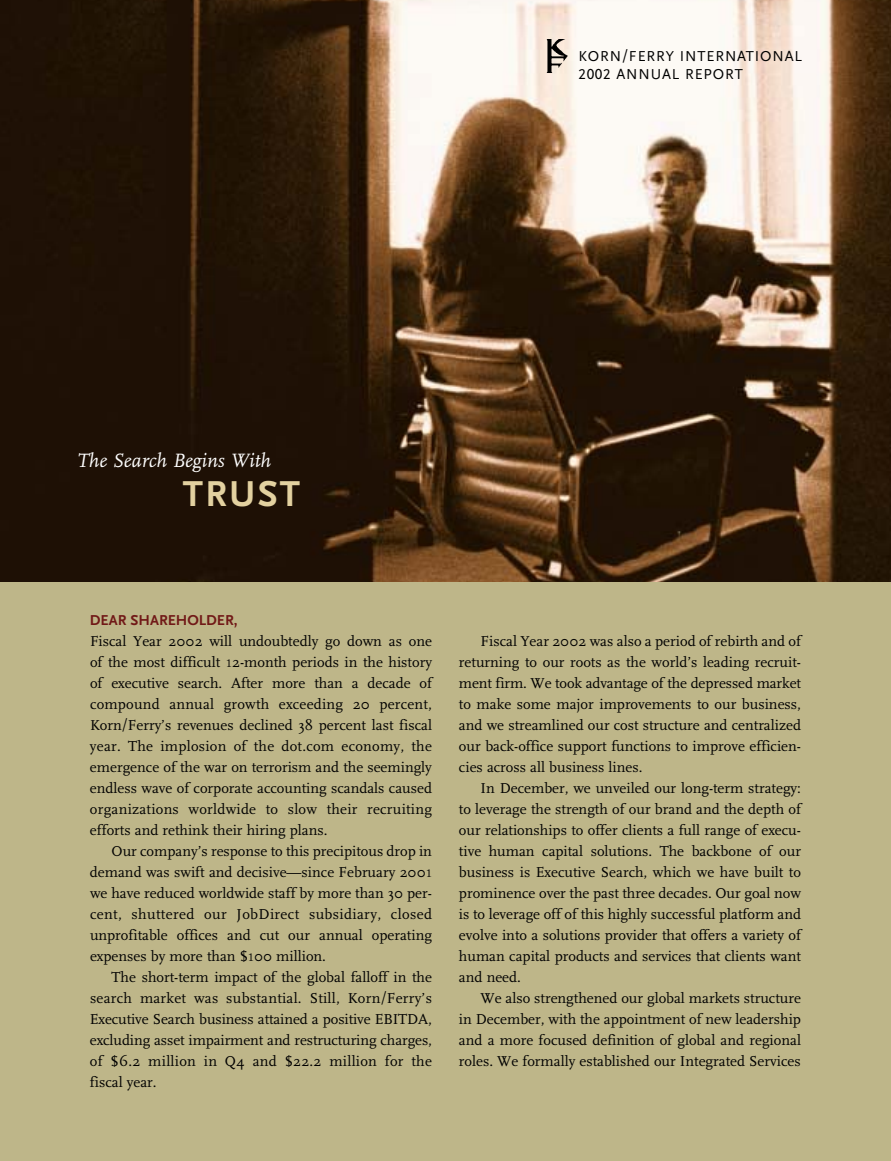
<style>
.page{position:relative;width:891px;height:1161px;background:#fff}
.page>*{position:absolute;margin:0;border:0;box-sizing:border-box;transform-origin:0 0}
.t1{font:700 37.65px "Scala Sans";letter-spacing:.055em;color:#e3d1a0}
.t2{font:italic 20.1px "FF Scala";color:#fff}
.t3{font:15px/21px "FF Scala";color:#000;text-align:justify}
.t4{font:15px/18px "Scala Sans";letter-spacing:.055em;color:#000}
.t5{font:700 15px "Scala Sans";color:#711917}
.s1{font-family:"Scala Sans Caps"}
.s2{font-family:"Century Schoolbook";font-size:11.25px}
</style>
<div class="page">
<div style="left:0;top:582px;width:891px;height:579px;background:#beb689"></div>
<img style="left:0;top:0;width:891px;height:582px">
<img style="left:546px;top:40px;width:22px;height:32px">
<p class="t4" style="left:578px;top:48px;width:225px">KORN/FERRY INTERNATIONAL<br><span class="s1">2002</span> ANNUAL REPORT</p>
<h2 class="t2" style="left:77px;top:453px;width:196px">The Search Begins With</h2>
<h1 class="t1" style="left:183px;top:478px;width:119px">TRUST</h1>
<p class="t5" style="left:90px;top:614px;width:149px">DEAR SHAREHOLDER,</p>
<p class="t3" style="left:90px;top:632px;width:344px">Fiscal Year 2002 will undoubtedly go down as one of the most difficult <span class="s2">1</span>2-month periods in the history of executive search. After more than a decade of compound annual growth exceeding 20 percent, Korn/Ferry’s revenues declined 38 percent last fiscal year. The implosion of the dot.com economy, the emergence of the war on terrorism and the seemingly endless wave of corporate accounting scandals caused organizations worldwide to slow their recruiting efforts and rethink their hiring plans.</p>
<p class="t3" style="left:90px;top:842px;width:344px;text-indent:22px">Our company’s response to this precipitous drop in demand was swift and decisive—since February 200<span class="s2">1 </span>we have reduced worldwide staff by more than 30 per&shy;cent, shuttered our JobDirect subsidiary, closed unprofitable offices and cut our annual operating expenses by more than $<span class="s2">1</span>00 million.</p>
<p class="t3" style="left:90px;top:968px;width:344px;text-indent:22px">The short-term impact of the global falloff in the search market was substantial. Still, Korn/Ferry’s Executive Search business attained a positive EBITDA, excluding asset impairment and restructuring charges, of $6.2 million in Q4 and $22.2 million for the fiscal year.</p>
<p class="t3" style="left:459px;top:632px;width:344px;text-indent:22px">Fiscal Year 2002 was also a period of rebirth and of returning to our roots as the world’s leading recruit&shy;ment firm. We took advantage of the depressed market to make some major improvements to our business, and we streamlined our cost structure and centralized our back-office support functions to improve efficien&shy;cies across all business lines.</p>
<p class="t3" style="left:459px;top:779px;width:344px;text-indent:22px">In December, we unveiled our long-term strategy: to leverage the strength of our brand and the depth of our relationships to offer clients a full range of execu&shy;tive human capital solutions. The backbone of our business is Executive Search, which we have built to prominence over the past three decades. Our goal now is to leverage off of this highly successful platform and evolve into a solutions provider that offers a variety of human capital products and services that clients want and need.</p>
<p class="t3" style="left:459px;top:989px;width:344px;text-indent:22px">We also strengthened our global markets structure in December, with the appointment of new leadership and a more focused definition of global and regional roles. We formally established our Integrated Services</p>
</div>
